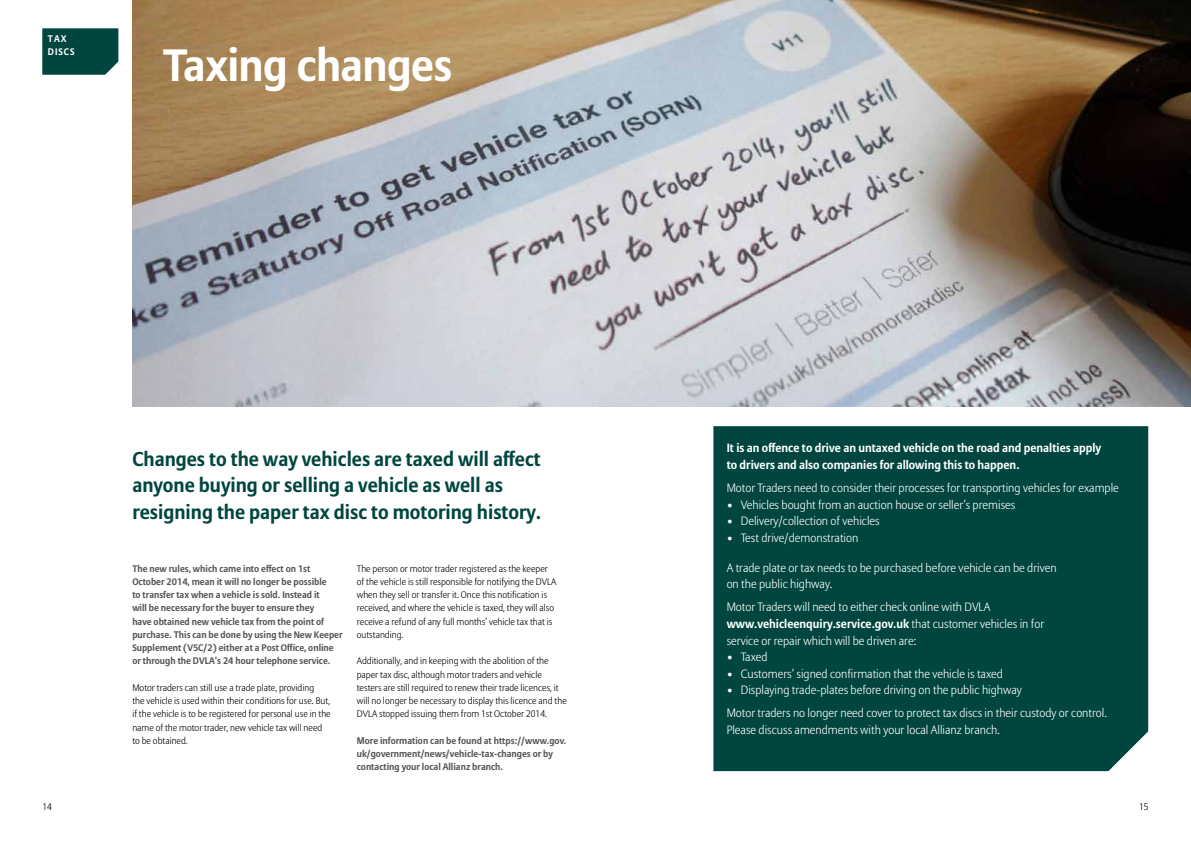
<style>
.page{position:relative;width:1191px;height:842px;background:#fff}
.page>*{position:absolute;margin:0;border:0;box-sizing:border-box;transform-origin:0 0}
.t1{font:700 45px "Allianz Sans";letter-spacing:-.01em;color:#fff}
.t2{font:700 20px/26.5px "Allianz Sans";color:#00463f}
.t3{font:300 12px/16.6px "Allianz Sans";color:#fff}
.t4{font:700 12px/16.6px "Allianz Sans";color:#fff}
.t5{font:300 9.5px/13.3px "Allianz Sans";color:#000}
.t6{font:700 9.5px/13.3px "Allianz Sans";color:#575756}
.t7{font:700 9.5px/13.3px "Allianz Sans";letter-spacing:.1em;color:#fff}
.s1{font-weight:700}
</style>
<div class="page">
<img style="left:132px;top:0;width:1059px;height:406px">
<svg style="left:42px;top:28px;width:76px;height:47px;background:#0a4d46"></svg>
<div style="left:713px;top:426px;width:435px;height:345px;background:#00463f"></div>
<p class="t7" style="left:48px;top:32px;width:28px">TAX<br>DISCS</p>
<h1 class="t1" style="left:163px;top:37px;width:291px">Taxing changes</h1>
<h2 class="t2" style="left:132px;top:446px;width:410px">Changes to the way vehicles are taxed will affect anyone buying or selling a vehicle as well as resigning the paper tax disc to motoring history.</h2>
<p class="t6" style="left:132px;top:562px;width:212px">The new rules, which came into effect on 1st October 2014, mean it will no longer be possible<br>to transfer tax when a vehicle is sold. Instead it<br>will be necessary for the buyer to ensure they<br>have obtained new vehicle tax from the point of purchase. This can be done by using the New Keeper Supplement (V5C/2) either at a Post Office, online or through the DVLA’s 24 hour telephone service.</p>
<p class="t5" style="left:132px;top:681px;width:200px">Motor traders can still use a trade plate, providing<br>the vehicle is used within their conditions for use. But, if the vehicle is to be registered for personal use in the name of the motor trader, new vehicle tax will need to be obtained.</p>
<p class="t5" style="left:357px;top:562px;width:201px">The person or motor trader registered as the keeper of the vehicle is still responsible for notifying the DVLA when they sell or transfer it. Once this notification is received, and where the vehicle is taxed, they will also receive a refund of any full months’ vehicle tax that is outstanding.</p>
<p class="t5" style="left:357px;top:655px;width:211px">Additionally, and in keeping with the abolition of the paper tax disc, although motor traders and vehicle testers are still required to renew their trade licences, it will no longer be necessary to display this licence and the DVLA stopped issuing them from 1st October 2014.</p>
<p class="t6" style="left:357px;top:734px;width:211px">More information can be found at https://www.gov. uk/government/news/vehicle-tax-changes or by contacting your local Allianz branch.</p>
<p class="t4" style="left:726px;top:440px;width:376px">It is an offence to drive an untaxed vehicle on the road and penalties apply to drivers and also companies for allowing this to happen.</p>
<p class="t3" style="left:726px;top:480px;width:394px">Motor Traders need to consider their processes for transporting vehicles for example</p>
<p class="t3" style="left:726px;top:497px;width:290px">• Vehicles bought from an auction house or seller’s premises</p>
<p class="t3" style="left:726px;top:513px;width:155px">• Delivery/collection of vehicles</p>
<p class="t3" style="left:726px;top:530px;width:133px">• Test drive/demonstration</p>
<p class="t3" style="left:726px;top:560px;width:331px">A trade plate or tax needs to be purchased before vehicle can be driven on the public highway.</p>
<p class="t3" style="left:726px;top:599px;width:319px">Motor Traders will need to either check online with DVLA <span class="s1">www.vehicleenquiry.service.gov.uk</span> that customer vehicles in for service or repair which will be driven are:</p>
<p class="t3" style="left:726px;top:649px;width:42px">• Taxed</p>
<p class="t3" style="left:726px;top:666px;width:278px">• Customers’ signed confirmation that the vehicle is taxed</p>
<p class="t3" style="left:726px;top:679px;width:382px;line-height:23.2px">• Displaying trade-plates before driving on the public highway<br>Motor traders no longer need cover to protect tax discs in their custody or control.</p>
<p class="t3" style="left:726px;top:722px;width:275px">Please discuss amendments with your local Allianz branch.</p>
<p class="t5" style="left:43px;top:801px;width:11px">14</p>
<p class="t5" style="left:1139px;top:801px;width:11px">15</p>
</div>
